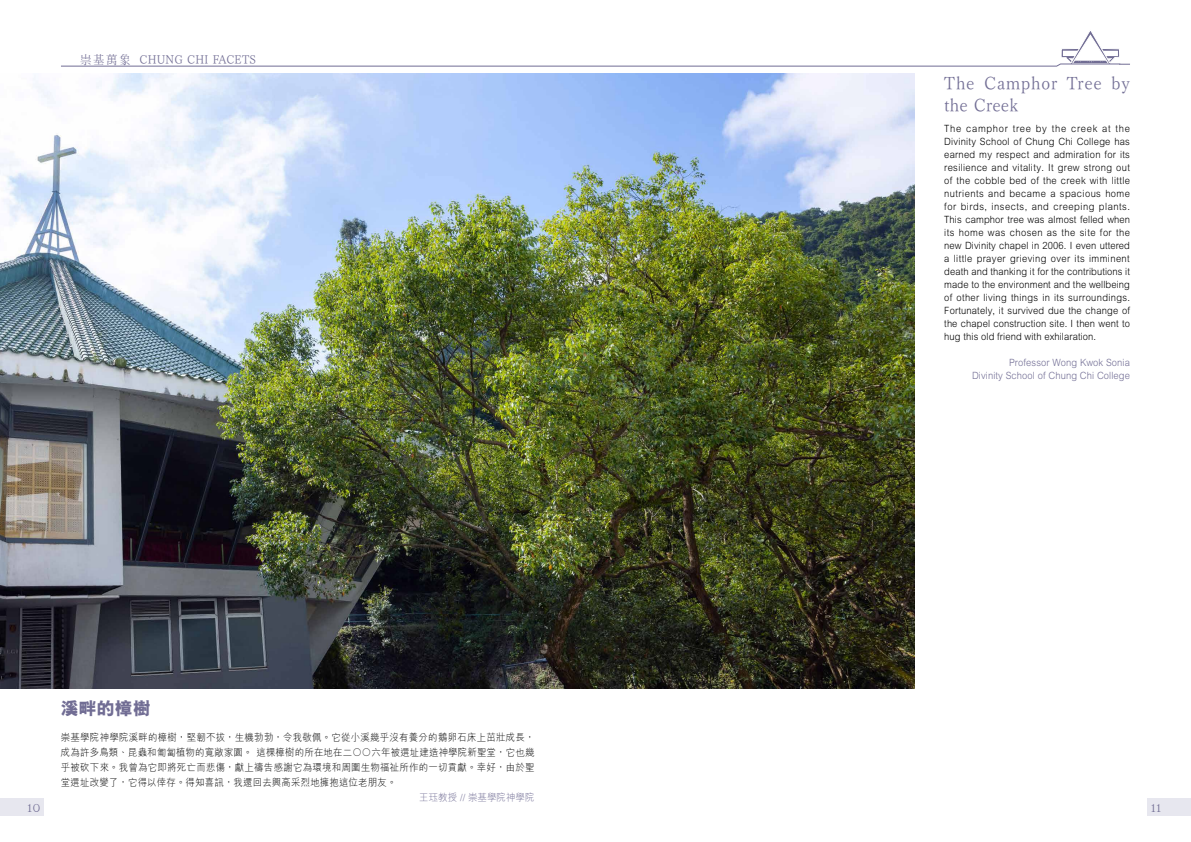
<style>
.page{position:relative;width:1191px;height:842px;background:#fff}
.page>*{position:absolute;margin:0;border:0;box-sizing:border-box;transform-origin:0 0}
.t1{font:18px/21.6px "Tsuku Min Pro L";letter-spacing:.05em;color:#716d94;scale:.94 1}
.t2{font:800 18px "M Hei HK";color:#716d94}
.t3{font:12px "Tsuku Min Pro L";letter-spacing:.02em;color:#716d94;scale:.94 1}
.t4{font:12px "XANO mincho U32";color:#716d94}
.t5{font:300 10px/13px "M Hei HK";letter-spacing:.015em;color:#000;text-align:justify;scale:.94 1}
.t6{font:300 10px/13px "M Hei HK";letter-spacing:.01em;color:#716d94;text-align:right;scale:.94 1}
.s1{font-family:"Kochi Mincho"}
</style>
<div class="page">
<div style="left:0;top:799px;width:43px;height:17px;background:#e7e7ef"></div>
<div style="left:1148px;top:799px;width:43px;height:17px;background:#e7e7ef"></div>
<svg style="left:61px;top:31px;width:1069px;height:36px"></svg>
<img style="left:0;top:74px;width:914px;height:615px">
<p class="t3" style="left:80px;top:49px;width:189px"><span class="s1">崇基萬象</span> CHUNG CHI FACETS</p>
<h1 class="t2" style="left:61px;top:696px;width:91px">溪畔的樟樹</h1>
<p class="t5" style="left:61px;top:729px;width:505px;line-height:15px">崇基學院神學院溪畔的樟樹，堅韌不拔，生機勃勃，令我敬佩。它從小溪幾乎沒有養分的鵝卵石床上茁壯成長，成為許多鳥類、昆蟲和匍匐植物的寬敞家園。 這棵樟樹的所在地在二○○六年被選址建造神學院新聖堂，它也幾乎被砍下來。我曾為它即將死亡而悲傷，獻上禱告感謝它為環境和周圍生物福祉所作的一切貢獻。幸好，由於聖堂選址改變了，它得以倖存。得知喜訊，我還回去興高采烈地擁抱這位老朋友。</p>
<p class="t6" style="left:419px;top:790px;width:124px">王珏教授 // 崇基學院神學院</p>
<h1 class="t1" style="left:944px;top:70px;width:199px">The Camphor Tree by the Creek</h1>
<p class="t5" style="left:944px;top:122px;width:199px">The camphor tree by the creek at the Divinity School of Chung Chi College has earned my respect and admiration for its resilience and vitality. It grew strong out of the cobble bed of the creek with little nutrients and became a spacious home for birds, insects, and creeping plants.<br>This camphor tree was almost felled when its home was chosen as the site for the new Divinity chapel in 2006. I even uttered a little prayer grieving over its imminent death and thanking it for the contributions it made to the environment and the wellbeing of other living things in its surroundings.<br>Fortunately, it survived due the change of the chapel construction site. I then went to hug this old friend with exhilaration.</p>
<p class="t6" style="left:972px;top:356px;width:169px">Professor Wong Kwok Sonia<br>Divinity School of Chung Chi College</p>
<p class="t4" style="left:27px;top:801px;width:14px">10</p>
<p class="t4" style="left:1150px;top:801px;width:12px">11</p>
</div>
